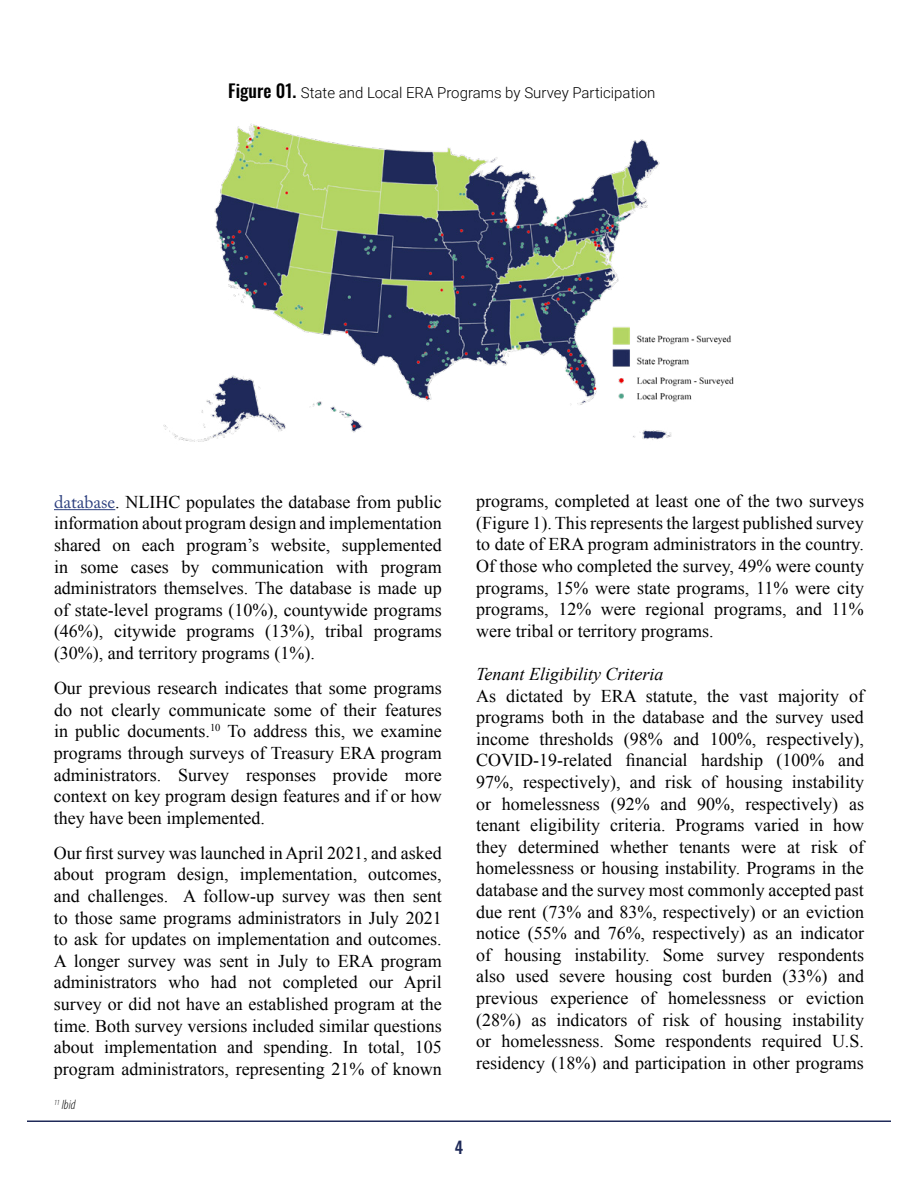
<style>
.page{position:relative;width:918px;height:1188px;background:#fff}
.page>*{position:absolute;margin:0;border:0;box-sizing:border-box;transform-origin:0 0}
.t1{font:18px/21.6px "Times New Roman";color:#000;text-align:justify}
.t2{font:italic 18px "Times New Roman";color:#000}
.t3{font:500 16.5px "Oswald";color:#1f2a59}
.t4{font:300 15px "Roboto";color:#000}
.t5{font:italic 300 condensed 13.5px "Myriad Pro";color:#000}
.s1{font-family:"Oswald";font-weight:500;font-size:18px}
.s2{font-family:"Adobe Caslon Pro";color:#2d407f}
</style>
<div class="page">
<hr style="left:27px;top:1120px;width:864px;height:2px;background:#1f2a59">
<img style="left:163px;top:123px;width:571px;height:319px">
<hr style="left:54px;top:509px;width:61px;height:1px;background:#2d407f">
<p class="t4" style="left:228px;top:82px;width:429px"><span class="s1">Figure 01.</span> State and Local ERA Programs by Survey Participation</p>
<p class="t1" style="left:54px;top:491px;width:389px"><span class="s2">database</span>. NLIHC populates the database from public information about program design and implementation shared on each program’s website, supplemented in some cases by communication with program administrators themselves. The database is made up of state-level programs (10%), countywide programs (46%), citywide programs (13%), tribal programs (30%), and territory programs (1%).</p>
<p class="t1" style="left:54px;top:677px;width:389px">Our previous research indicates that some programs do not clearly communicate some of their features in public documents.<sup>10</sup> To address this, we examine programs through surveys of Treasury ERA program administrators. Survey responses provide more context on key program design features and if or how they have been implemented.</p>
<p class="t1" style="left:54px;top:842px;width:389px">Our first survey was launched in April 2021, and asked about program design, implementation, outcomes, and challenges. A follow-up survey was then sent to those same programs administrators in July 2021 to ask for updates on implementation and outcomes.<br>A longer survey was sent in July to ERA program administrators who had not completed our April survey or did not have an established program at the time. Both survey versions included similar questions about implementation and spending. In total, 105 program administrators, representing 21% of known</p>
<p class="t5" style="left:54px;top:1097px;width:23px"><sup>11</sup> Ibid</p>
<p class="t1" style="left:476px;top:490px;width:389px">programs, completed at least one of the two surveys (Figure 1). This represents the largest published survey to date of ERA program administrators in the country.<br>Of those who completed the survey, 49% were county programs, 15% were state programs, 11% were city programs, 12% were regional programs, and 11% were tribal or territory programs.</p>
<p class="t2" style="left:476px;top:661px;width:189px">Tenant Eligibility Criteria</p>
<p class="t1" style="left:476px;top:684px;width:389px">As dictated by ERA statute, the vast majority of programs both in the database and the survey used income thresholds (98% and 100%, respectively), COVID-19-related financial hardship (100% and 97%, respectively), and risk of housing instability or homelessness (92% and 90%, respectively) as tenant eligibility criteria. Programs varied in how they determined whether tenants were at risk of homelessness or housing instability. Programs in the database and the survey most commonly accepted past due rent (73% and 83%, respectively) or an eviction notice (55% and 76%, respectively) as an indicator of housing instability. Some survey respondents also used severe housing cost burden (33%) and previous experience of homelessness or eviction (28%) as indicators of risk of housing instability or homelessness. Some respondents required U.S. residency (18%) and participation in other programs</p>
<p class="t3" style="left:455px;top:1138px;width:10px">4</p>
</div>
